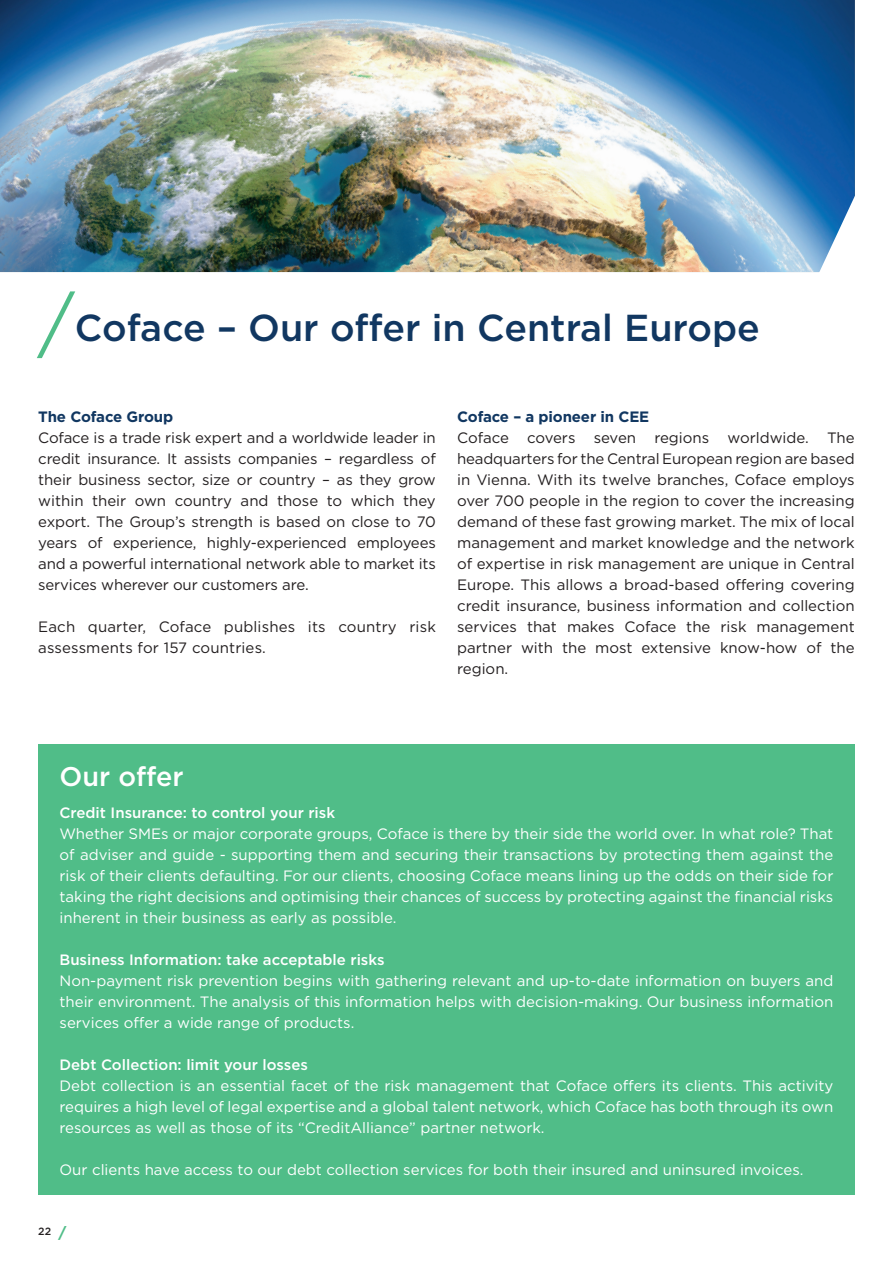
<style>
.page{position:relative;width:893px;height:1263px;background:#fff}
.page>*{position:absolute;margin:0;border:0;box-sizing:border-box;transform-origin:0 0}
.t1{font:500 37.5px "Gotham";letter-spacing:-.01em;color:#113761}
.t2{font:500 27px "Gotham";color:#fff}
.t3{font:15px/21px "Gotham";color:#fff;text-align:justify}
.t4{font:15px/21px "Gotham";color:#231f20;text-align:justify}
.t5{font:500 15px "Gotham";color:#fff}
.t6{font:700 15px "Gotham";letter-spacing:-.01em;color:#113761}
.t7{font:500 10.5px "Gotham";color:#231f20}
.s1{font-weight:400;font-size:72px;color:#50bd88}
.s2{font-weight:700;font-size:15px;color:#50bd88}
</style>
<div class="page">
<div style="left:38px;top:744px;width:817px;height:451px;background:#50bd88"></div>
<img style="left:0;top:0;width:855px;height:272px">
<svg style="left:795px;top:143px;width:60px;height:130px"></svg>
<h1 class="t1" style="left:38px;top:304px;width:723px"><span class="s1">/</span>Coface – Our offer in Central Europe</h1>
<p class="t6" style="left:38px;top:407px;width:136px">The Coface Group</p>
<p class="t4" style="left:38px;top:427px;width:399px">Coface is a trade risk expert and a worldwide leader in credit insurance. It assists companies – regardless of their business sector, size or country – as they grow within their own country and those to which they export. The Group’s strength is based on close to 70 years of experience, highly-experienced employees and a powerful international network able to market its services wherever our customers are.</p>
<p class="t4" style="left:38px;top:616px;width:399px">Each quarter, Coface publishes its country risk assessments for 157 countries.</p>
<p class="t6" style="left:457px;top:407px;width:194px">Coface – a pioneer in CEE</p>
<p class="t4" style="left:457px;top:427px;width:399px">Coface covers seven regions worldwide. The headquarters for the Central European region are based in Vienna. With its twelve branches, Coface employs over 700 people in the region to cover the increasing demand of these fast growing market. The mix of local management and market knowledge and the network of expertise in risk management are unique in Central Europe. This allows a broad-based offering covering credit insurance, business information and collection services that makes Coface the risk management partner with the most extensive know-how of the region.</p>
<h2 class="t2" style="left:60px;top:759px;width:126px">Our offer</h2>
<p class="t5" style="left:60px;top:803px;width:277px">Credit I nsurance: to control your risk</p>
<p class="t3" style="left:60px;top:823px;width:775px">Whether SM Es or major corporate groups, Coface is there by their side the world over. In what role? That of adviser and guide - supporting them and securing their transactions by protecting them against the risk of their clients defaulting. For our clients, choosing Coface means lining up the odds on their side for taking the right decisions and optimising their chances of success by protecting against the financial risks inherent in their business as early as possible.</p>
<p class="t5" style="left:60px;top:950px;width:327px">Business I nformation: take acceptable risks</p>
<p class="t3" style="left:60px;top:970px;width:775px">Non-payment risk prevention begins with gathering relevant and up-to-date information on buyers and their environment. The analysis of this information helps with decision-making. Our business information services offer a wide range of products.</p>
<p class="t5" style="left:60px;top:1055px;width:250px">Debt Collection: limit your losses</p>
<p class="t3" style="left:60px;top:1075px;width:775px">Debt collection is an essential facet of the risk management that Coface offers its clients. This activity requires a high level of legal expertise and a global talent network, which Coface has both through its own resources as well as those of its “CreditAlliance” partner network.</p>
<p class="t3" style="left:60px;top:1159px;width:745px">Our clients have access to our debt collection services for both their insured and uninsured invoices.</p>
<p class="t7" style="left:38px;top:1224px;width:30px">22 <span class="s2">/</span></p>
</div>
